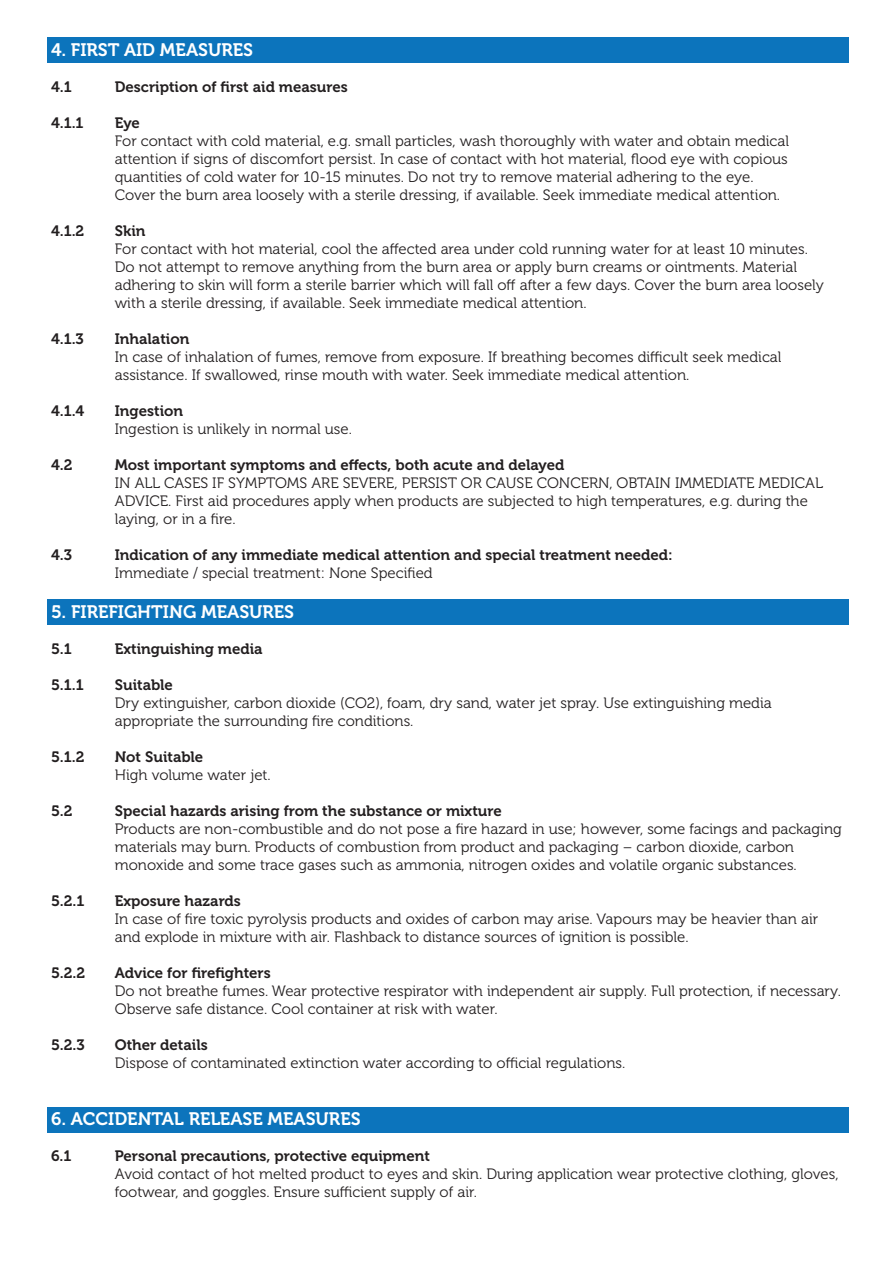
<style>
.page{position:relative;width:893px;height:1263px;background:#fff}
.page>*{position:absolute;margin:0;border:0;box-sizing:border-box;transform-origin:0 0}
.t1{font:18px "Museo 700";color:#fff}
.t2{font:15px/18px "Museo 300";color:#231f20}
.t3{font:15px "Museo 700";color:#231f20}
.s1{font-family:"Museo 700"}
</style>
<div class="page">
<div style="left:47px;top:1107px;width:801px;height:26px;background:#0c74bc"></div>
<div style="left:47px;top:600px;width:801px;height:25px;background:#0c74bc"></div>
<div style="left:47px;top:37px;width:801px;height:26px;background:#0c74bc"></div>
<p class="t1" style="left:51px;top:40px;width:203px">4. FIRST AID MEASURES</p>
<p class="t3" style="left:51px;top:78px;width:22px">4.1</p>
<p class="t3" style="left:115px;top:78px;width:234px">Description of first aid measures</p>
<p class="t3" style="left:51px;top:114px;width:34px">4.1.1</p>
<p class="t2" style="left:115px;top:114px;width:676px"><span class="s1">Eye<br></span>For contact with cold material, e.g. small particles, wash thoroughly with water and obtain medical attention if signs of discomfort persist. In case of contact with hot material, flood eye with copious quantities of cold water for 10-15 minutes. Do not try to remove material adhering to the eye.<br>Cover the burn area loosely with a sterile dressing, if available. Seek immediate medical attention.</p>
<p class="t3" style="left:51px;top:222px;width:35px">4.1.2</p>
<p class="t2" style="left:115px;top:222px;width:711px"><span class="s1">Skin<br></span>For contact with hot material, cool the affected area under cold running water for at least 10 minutes.<br>Do not attempt to remove anything from the burn area or apply burn creams or ointments. Material adhering to skin will form a sterile barrier which will fall off after a few days. Cover the burn area loosely with a sterile dressing, if available. Seek immediate medical attention.</p>
<p class="t3" style="left:51px;top:330px;width:34px">4.1.3</p>
<p class="t2" style="left:115px;top:330px;width:668px"><span class="s1">Inhalation<br></span>In case of inhalation of fumes, remove from exposure. If breathing becomes difficult seek medical assistance. If swallowed, rinse mouth with water. Seek immediate medical attention.</p>
<p class="t3" style="left:51px;top:402px;width:35px">4.1.4</p>
<p class="t2" style="left:115px;top:402px;width:239px"><span class="s1">Ingestion<br></span>Ingestion is unlikely in normal use.</p>
<p class="t3" style="left:51px;top:456px;width:23px">4.2</p>
<p class="t2" style="left:115px;top:456px;width:710px"><span class="s1">Most important symptoms and effects, both acute and delayed<br></span>IN ALL CASES IF SYMPTOMS ARE SEVERE, PERSIST OR CAUSE CONCERN, OBTAIN IMMEDIATE MEDICAL ADVICE. First aid procedures apply when products are subjected to high temperatures, e.g. during the laying, or in a fire.</p>
<p class="t3" style="left:51px;top:546px;width:22px">4.3</p>
<p class="t3" style="left:115px;top:546px;width:560px">Indication of any immediate medical attention and special treatment needed:</p>
<p class="t2" style="left:115px;top:564px;width:319px">Immediate / special treatment: None Specified</p>
<p class="t1" style="left:51px;top:601px;width:245px">5. FIREFIGHTING MEASURES</p>
<p class="t3" style="left:51px;top:640px;width:22px">5.1</p>
<p class="t3" style="left:115px;top:640px;width:149px">Extinguishing media</p>
<p class="t3" style="left:51px;top:676px;width:34px">5.1.1</p>
<p class="t3" style="left:115px;top:676px;width:60px">Suitable</p>
<p class="t2" style="left:115px;top:694px;width:658px">Dry extinguisher, carbon dioxide (CO2), foam, dry sand, water jet spray. Use extinguishing media appropriate the surrounding fire conditions.</p>
<p class="t3" style="left:51px;top:748px;width:35px">5.1.2</p>
<p class="t3" style="left:115px;top:748px;width:90px">Not Suitable</p>
<p class="t2" style="left:115px;top:766px;width:158px">High volume water jet.</p>
<p class="t3" style="left:51px;top:802px;width:23px">5.2</p>
<p class="t3" style="left:115px;top:802px;width:388px">Special hazards arising from the substance or mixture</p>
<p class="t2" style="left:115px;top:820px;width:728px">Products are non-combustible and do not pose a fire hazard in use; however, some facings and packaging materials may burn. Products of combustion from product and packaging – carbon dioxide, carbon monoxide and some trace gases such as ammonia, nitrogen oxides and volatile organic substances.</p>
<p class="t3" style="left:51px;top:892px;width:35px">5.2.1</p>
<p class="t3" style="left:115px;top:892px;width:128px">Exposure hazards</p>
<p class="t2" style="left:115px;top:910px;width:705px">In case of fire toxic pyrolysis products and oxides of carbon may arise. Vapours may be heavier than air and explode in mixture with air. Flashback to distance sources of ignition is possible.</p>
<p class="t3" style="left:51px;top:964px;width:36px">5.2.2</p>
<p class="t3" style="left:115px;top:964px;width:157px">Advice for firefighters</p>
<p class="t2" style="left:115px;top:982px;width:728px">Do not breathe fumes. Wear protective respirator with independent air supply. Full protection, if necessary.<br>Observe safe distance. Cool container at risk with water.</p>
<p class="t3" style="left:51px;top:1036px;width:35px">5.2.3</p>
<p class="t3" style="left:115px;top:1036px;width:94px">Other details</p>
<p class="t2" style="left:115px;top:1054px;width:512px">Dispose of contaminated extinction water according to official regulations.</p>
<p class="t1" style="left:51px;top:1109px;width:311px">6. ACCIDENTAL RELEASE MEASURES</p>
<p class="t3" style="left:51px;top:1148px;width:22px">6.1</p>
<p class="t3" style="left:115px;top:1148px;width:317px">Personal precautions, protective equipment</p>
<p class="t2" style="left:115px;top:1165px;width:725px">Avoid contact of hot melted product to eyes and skin. During application wear protective clothing, gloves, footwear, and goggles. Ensure sufficient supply of air.</p>
</div>
